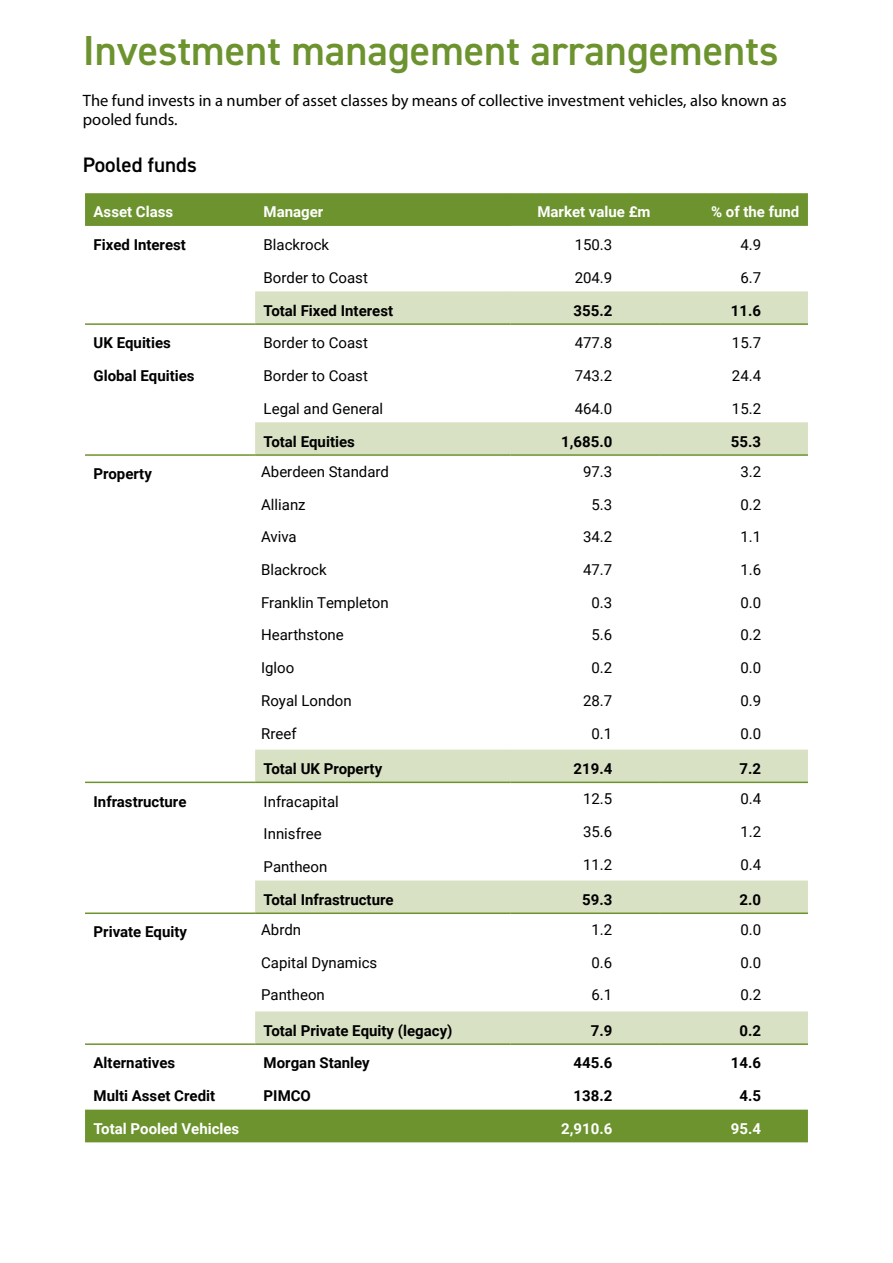
<style>
.page{position:relative;width:893px;height:1263px;background:#fff}
.page>*{position:absolute;margin:0;border:0;box-sizing:border-box;transform-origin:0 0}
.t1{font:600 42px "DIN2014";color:#6c932e}
.t2{font:600 21px "DIN2014";color:#000}
.t3{font:16.5px/19.8px "Myriad Pro";color:#000}
.t4{font:15px "Roboto";color:#000}
.t5{font:700 15px "Roboto";color:#000}
.t6{font:700 15px "Roboto";color:#fff}
</style>
<div class="page">
<div style="left:85px;top:193px;width:723px;height:33px;background:#6c932e"></div>
<svg style="left:255px;top:291px;width:553px;height:752px"></svg>
<div style="left:85px;top:1110px;width:723px;height:32px;background:#6c932e"></div>
<hr style="left:85px;top:323px;width:170px;height:2px;background:#6c932e">
<hr style="left:255px;top:323px;width:255px;height:2px;background:#6c932e">
<hr style="left:510px;top:323px;width:149px;height:2px;background:#6c932e">
<hr style="left:659px;top:323px;width:149px;height:2px;background:#6c932e">
<hr style="left:85px;top:454px;width:170px;height:2px;background:#6c932e">
<hr style="left:255px;top:454px;width:255px;height:2px;background:#6c932e">
<hr style="left:510px;top:454px;width:149px;height:2px;background:#6c932e">
<hr style="left:659px;top:454px;width:149px;height:2px;background:#6c932e">
<hr style="left:85px;top:781px;width:170px;height:2px;background:#6c932e">
<hr style="left:255px;top:781px;width:255px;height:2px;background:#6c932e">
<hr style="left:510px;top:781px;width:149px;height:2px;background:#6c932e">
<hr style="left:659px;top:781px;width:149px;height:2px;background:#6c932e">
<hr style="left:85px;top:912px;width:170px;height:2px;background:#6c932e">
<hr style="left:255px;top:912px;width:255px;height:2px;background:#6c932e">
<hr style="left:510px;top:912px;width:149px;height:2px;background:#6c932e">
<hr style="left:659px;top:912px;width:149px;height:2px;background:#6c932e">
<hr style="left:85px;top:1043px;width:170px;height:2px;background:#6c932e">
<hr style="left:255px;top:1043px;width:255px;height:2px;background:#6c932e">
<hr style="left:510px;top:1043px;width:149px;height:2px;background:#6c932e">
<hr style="left:659px;top:1043px;width:149px;height:2px;background:#6c932e">
<p class="t1" style="left:83px;top:22px;width:697px">Investment management arrangements</p>
<p class="t3" style="left:83px;top:90px;width:705px">The fund invests in a number of asset classes by means of collective investment vehicles, also known as pooled funds.</p>
<p class="t2" style="left:83px;top:151px;width:115px">Pooled funds</p>
<p class="t6" style="left:94px;top:202px;width:81px">Asset Class</p>
<p class="t6" style="left:264px;top:202px;width:61px">Manager</p>
<p class="t6" style="left:537px;top:202px;width:115px">Market value £m</p>
<p class="t6" style="left:711px;top:202px;width:90px">% of the fund</p>
<p class="t5" style="left:94px;top:234px;width:94px">Fixed Interest</p>
<p class="t4" style="left:264px;top:234px;width:67px">Blackrock</p>
<p class="t4" style="left:575px;top:234px;width:39px">150.3</p>
<p class="t4" style="left:740px;top:234px;width:22px">4.9</p>
<p class="t4" style="left:264px;top:267px;width:106px">Border to Coast</p>
<p class="t4" style="left:575px;top:267px;width:39px">204.9</p>
<p class="t4" style="left:740px;top:267px;width:22px">6.7</p>
<p class="t5" style="left:264px;top:300px;width:131px">Total Fixed Interest</p>
<p class="t5" style="left:574px;top:300px;width:40px">355.2</p>
<p class="t5" style="left:731px;top:300px;width:32px">11.6</p>
<p class="t5" style="left:94px;top:332px;width:79px">UK Equities</p>
<p class="t4" style="left:264px;top:332px;width:106px">Border to Coast</p>
<p class="t4" style="left:575px;top:332px;width:39px">477.8</p>
<p class="t4" style="left:732px;top:332px;width:31px">15.7</p>
<p class="t5" style="left:94px;top:365px;width:103px">Global Equities</p>
<p class="t4" style="left:264px;top:365px;width:106px">Border to Coast</p>
<p class="t4" style="left:575px;top:365px;width:39px">743.2</p>
<p class="t4" style="left:732px;top:365px;width:31px">24.4</p>
<p class="t4" style="left:264px;top:398px;width:121px">Legal and General</p>
<p class="t4" style="left:575px;top:398px;width:39px">464.0</p>
<p class="t4" style="left:732px;top:398px;width:31px">15.2</p>
<p class="t5" style="left:264px;top:431px;width:93px">Total Equities</p>
<p class="t5" style="left:561px;top:431px;width:53px">1,685.0</p>
<p class="t5" style="left:731px;top:431px;width:32px">55.3</p>
<p class="t5" style="left:94px;top:463px;width:60px">Property</p>
<p class="t4" style="left:261px;top:461px;width:129px">Aberdeen Standard</p>
<p class="t4" style="left:583px;top:461px;width:31px">97.3</p>
<p class="t4" style="left:740px;top:461px;width:22px">3.2</p>
<p class="t4" style="left:261px;top:494px;width:46px">Allianz</p>
<p class="t4" style="left:591px;top:494px;width:22px">5.3</p>
<p class="t4" style="left:740px;top:494px;width:22px">0.2</p>
<p class="t4" style="left:261px;top:526px;width:37px">Aviva</p>
<p class="t4" style="left:583px;top:526px;width:31px">34.2</p>
<p class="t4" style="left:740px;top:526px;width:22px">1.1</p>
<p class="t4" style="left:261px;top:559px;width:67px">Blackrock</p>
<p class="t4" style="left:583px;top:559px;width:31px">47.7</p>
<p class="t4" style="left:740px;top:559px;width:22px">1.6</p>
<p class="t4" style="left:261px;top:592px;width:129px">Franklin Templeton</p>
<p class="t4" style="left:591px;top:592px;width:22px">0.3</p>
<p class="t4" style="left:740px;top:592px;width:22px">0.0</p>
<p class="t4" style="left:261px;top:624px;width:84px">Hearthstone</p>
<p class="t4" style="left:591px;top:624px;width:22px">5.6</p>
<p class="t4" style="left:740px;top:624px;width:22px">0.2</p>
<p class="t4" style="left:261px;top:657px;width:35px">Igloo</p>
<p class="t4" style="left:591px;top:657px;width:22px">0.2</p>
<p class="t4" style="left:740px;top:657px;width:22px">0.0</p>
<p class="t4" style="left:261px;top:690px;width:92px">Royal London</p>
<p class="t4" style="left:583px;top:690px;width:31px">28.7</p>
<p class="t4" style="left:740px;top:690px;width:22px">0.9</p>
<p class="t4" style="left:261px;top:723px;width:37px">Rreef</p>
<p class="t4" style="left:591px;top:723px;width:22px">0.1</p>
<p class="t4" style="left:740px;top:723px;width:22px">0.0</p>
<p class="t5" style="left:264px;top:758px;width:120px">Total UK Property</p>
<p class="t5" style="left:574px;top:758px;width:40px">219.4</p>
<p class="t5" style="left:740px;top:758px;width:23px">7.2</p>
<p class="t5" style="left:94px;top:791px;width:94px">Infrastructure</p>
<p class="t4" style="left:264px;top:791px;width:77px">Infracapital</p>
<p class="t4" style="left:583px;top:788px;width:31px">12.5</p>
<p class="t4" style="left:740px;top:788px;width:22px">0.4</p>
<p class="t4" style="left:264px;top:823px;width:60px">Innisfree</p>
<p class="t4" style="left:583px;top:821px;width:31px">35.6</p>
<p class="t4" style="left:740px;top:821px;width:22px">1.2</p>
<p class="t4" style="left:264px;top:856px;width:65px">Pantheon</p>
<p class="t4" style="left:583px;top:854px;width:31px">11.2</p>
<p class="t4" style="left:740px;top:854px;width:22px">0.4</p>
<p class="t5" style="left:264px;top:889px;width:132px">Total Infrastructure</p>
<p class="t5" style="left:582px;top:889px;width:32px">59.3</p>
<p class="t5" style="left:740px;top:889px;width:23px">2.0</p>
<p class="t5" style="left:94px;top:922px;width:95px">Private Equity</p>
<p class="t4" style="left:261px;top:919px;width:42px">Abrdn</p>
<p class="t4" style="left:591px;top:919px;width:22px">1.2</p>
<p class="t4" style="left:740px;top:919px;width:22px">0.0</p>
<p class="t4" style="left:261px;top:952px;width:118px">Capital Dynamics</p>
<p class="t4" style="left:591px;top:952px;width:22px">0.6</p>
<p class="t4" style="left:740px;top:952px;width:22px">0.0</p>
<p class="t4" style="left:261px;top:984px;width:65px">Pantheon</p>
<p class="t4" style="left:591px;top:984px;width:22px">6.1</p>
<p class="t4" style="left:740px;top:984px;width:22px">0.2</p>
<p class="t5" style="left:264px;top:1020px;width:190px">Total Private Equity (legacy)</p>
<p class="t5" style="left:591px;top:1020px;width:23px">7.9</p>
<p class="t5" style="left:740px;top:1020px;width:23px">0.2</p>
<p class="t5" style="left:94px;top:1052px;width:83px">Alternatives</p>
<p class="t5" style="left:264px;top:1052px;width:108px">Morgan Stanley</p>
<p class="t5" style="left:574px;top:1052px;width:40px">445.6</p>
<p class="t5" style="left:731px;top:1052px;width:32px">14.6</p>
<p class="t5" style="left:94px;top:1085px;width:123px">Multi Asset Credit</p>
<p class="t5" style="left:264px;top:1085px;width:49px">PIMCO</p>
<p class="t5" style="left:574px;top:1085px;width:40px">138.2</p>
<p class="t5" style="left:740px;top:1085px;width:23px">4.5</p>
<p class="t6" style="left:94px;top:1118px;width:147px">Total Pooled Vehicles</p>
<p class="t6" style="left:561px;top:1118px;width:53px">2,910.6</p>
<p class="t6" style="left:731px;top:1118px;width:32px">95.4</p>
</div>
